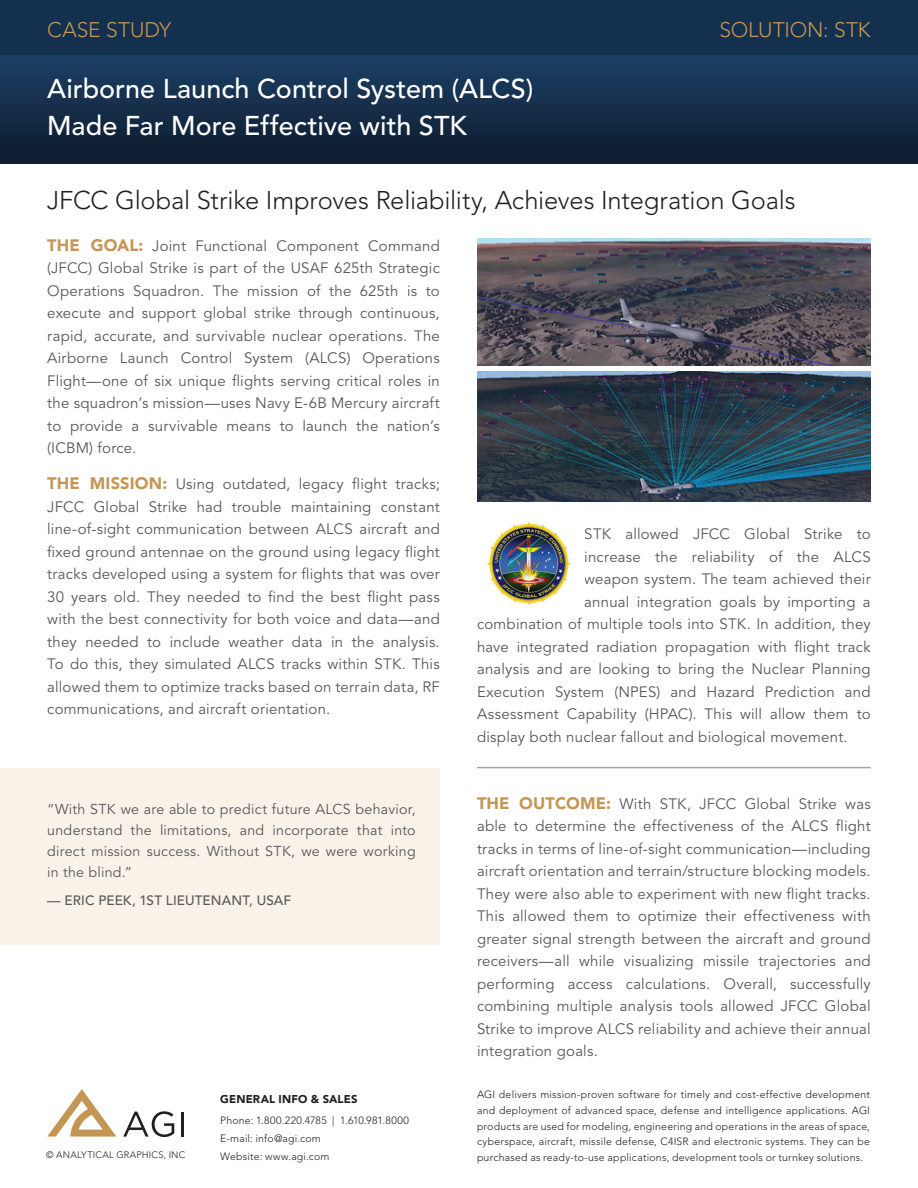
<style>
.page{position:relative;width:918px;height:1188px;background:#fff}
.page>*{position:absolute;margin:0;border:0;box-sizing:border-box;transform-origin:0 0}
.t1{font:500 27px "Avenir LT Std";color:#fff}
.t2{font:300 25.5px "Avenir LT Std";letter-spacing:-.01em;color:#231f20}
.t3{font:300 21px "Avenir LT Std";letter-spacing:-.005em;color:#c59554}
.t4{font:15px/22.5px "Avenir LT Std";letter-spacing:.015em;color:#57585a;text-align:justify}
.t5{font:14.25px/21px "Avenir LT Std";letter-spacing:.02em;color:#57585a;text-align:justify}
.t6{font:500 13.5px "Avenir LT Std";letter-spacing:.01em;color:#57585a}
.t7{font:900 11.25px "Avenir LT Std";letter-spacing:.015em;color:#231f20}
.t8{font:300 10.5px/15.8px "Avenir LT Std";letter-spacing:.02em;color:#231f20;text-align:justify}
.t9{font:300 9.3px "Avenir LT Std";letter-spacing:.025em;color:#231f20}
.s1{font-weight:900;font-size:16.5px;color:#c59554}
</style>
<div class="page">
<img style="left:477px;top:238px;width:394px;height:128px">
<img style="left:477px;top:372px;width:394px;height:130px">
<svg style="left:0;top:55px;width:918px;height:108px;background:#142d48"></svg>
<div style="left:0;top:0;width:918px;height:55px;background:#13304f"></div>
<hr style="left:477px;top:767px;width:394px;height:1px;background:#a1a3a6">
<svg style="left:123px;top:1111px;width:51px;height:26px"></svg>
<hr style="left:181px;top:1112px;width:3px;height:25px;background:#231f20">
<svg style="left:47px;top:1089px;width:69px;height:48px"></svg>
<div style="left:0;top:769px;width:440px;height:176px;background:#f9f2e8"></div>
<img style="left:487px;top:522px;width:84px;height:83px">
<p class="t3" style="left:47px;top:17px;width:125px">CASE STUDY</p>
<p class="t1" style="left:47px;top:73px;width:488px">Airborne Launch Control System (ALCS)</p>
<p class="t1" style="left:47px;top:111px;width:421px">Made Far More Effective with STK</p>
<p class="t3" style="left:719px;top:17px;width:153px">SOLUTION: STK</p>
<p class="t2" style="left:47px;top:185px;width:750px">JFCC Global Strike Improves Reliability, Achieves Integration Goals</p>
<p class="t4" style="left:47px;top:235px;width:394px"><span class="s1">THE GOAL:</span> Joint Functional Component Command (JFCC) Global Strike is part of the USAF 625th Strategic Operations Squadron. The mission of the 625th is to execute and support global strike through continuous, rapid, accurate, and survivable nuclear operations. The Airborne Launch Control System (ALCS) Operations Flight—one of six unique flights serving critical roles in the squadron’s mission—uses Navy E-6B Mercury aircraft to provide a survivable means to launch the nation’s (ICBM) force.</p>
<p class="t4" style="left:47px;top:473px;width:394px"><span class="s1">THE MISSION:</span> Using outdated, legacy flight tracks; JFCC Global Strike had trouble maintaining constant line-of-sight communication between ALCS aircraft and fixed ground antennae on the ground using legacy flight tracks developed using a system for flights that was over 30 years old. They needed to find the best flight pass with the best connectivity for both voice and data—and they needed to include weather data in the analysis.<br>To do this, they simulated ALCS tracks within STK. This allowed them to optimize tracks based on terrain data, RF communications, and aircraft orientation.</p>
<p class="t5" style="left:47px;top:799px;width:370px">“With STK we are able to predict future ALCS behavior, understand the limitations, and incorporate that into direct mission success. Without STK, we were working in the blind.”</p>
<p class="t6" style="left:47px;top:892px;width:246px">— ERIC PEEK, 1ST LIEUTENANT, USAF</p>
<p class="t7" style="left:220px;top:1093px;width:139px">GENERAL INFO &amp; SALES</p>
<p class="t8" style="left:220px;top:1112px;width:190px">Phone: 1.800.220.4785 | 1.610.981.8000</p>
<p class="t8" style="left:220px;top:1130px;width:102px">E-mail: info@agi.com</p>
<p class="t9" style="left:46px;top:1149px;width:141px">© ANALYTICAL GRAPHICS, INC</p>
<p class="t8" style="left:220px;top:1148px;width:111px">Website: www.agi.com</p>
<p class="t4" style="left:584px;top:523px;width:288px">STK allowed JFCC Global Strike to</p>
<p class="t4" style="left:584px;top:546px;width:288px">increase the reliability of the ALCS</p>
<p class="t4" style="left:584px;top:568px;width:288px">weapon system. The team achieved their</p>
<p class="t4" style="left:584px;top:591px;width:288px">annual integration goals by importing a</p>
<p class="t4" style="left:477px;top:613px;width:395px">combination of multiple tools into STK. In addition, they</p>
<p class="t4" style="left:477px;top:636px;width:395px">have integrated radiation propagation with flight track</p>
<p class="t4" style="left:477px;top:658px;width:395px">analysis and are looking to bring the Nuclear Planning</p>
<p class="t4" style="left:477px;top:681px;width:395px">Execution System (NPES) and Hazard Prediction and</p>
<p class="t4" style="left:477px;top:703px;width:395px">Assessment Capability (HPAC). This will allow them to</p>
<p class="t4" style="left:477px;top:726px;width:372px">display both nuclear fallout and biological movement.</p>
<p class="t4" style="left:477px;top:793px;width:395px"><span class="s1">THE OUTCOME:</span> With STK, JFCC Global Strike was able to determine the effectiveness of the ALCS flight tracks in terms of line-of-sight communication—including aircraft orientation and terrain/structure blocking models.<br>They were also able to experiment with new flight tracks.<br>This allowed them to optimize their effectiveness with greater signal strength between the aircraft and ground receivers—all while visualizing missile trajectories and performing access calculations. Overall, successfully combining multiple analysis tools allowed JFCC Global Strike to improve ALCS reliability and achieve their annual integration goals.</p>
<p class="t8" style="left:477px;top:1087px;width:395px">AGI delivers mission-proven software for timely and cost-effective development and deployment of advanced space, defense and intelligence applications. AGI products are used for modeling, engineering and operations in the areas of space, cyberspace, aircraft, missile defense, C4ISR and electronic systems. They can be purchased as ready-to-use applications, development tools or turnkey solutions.</p>
</div>
